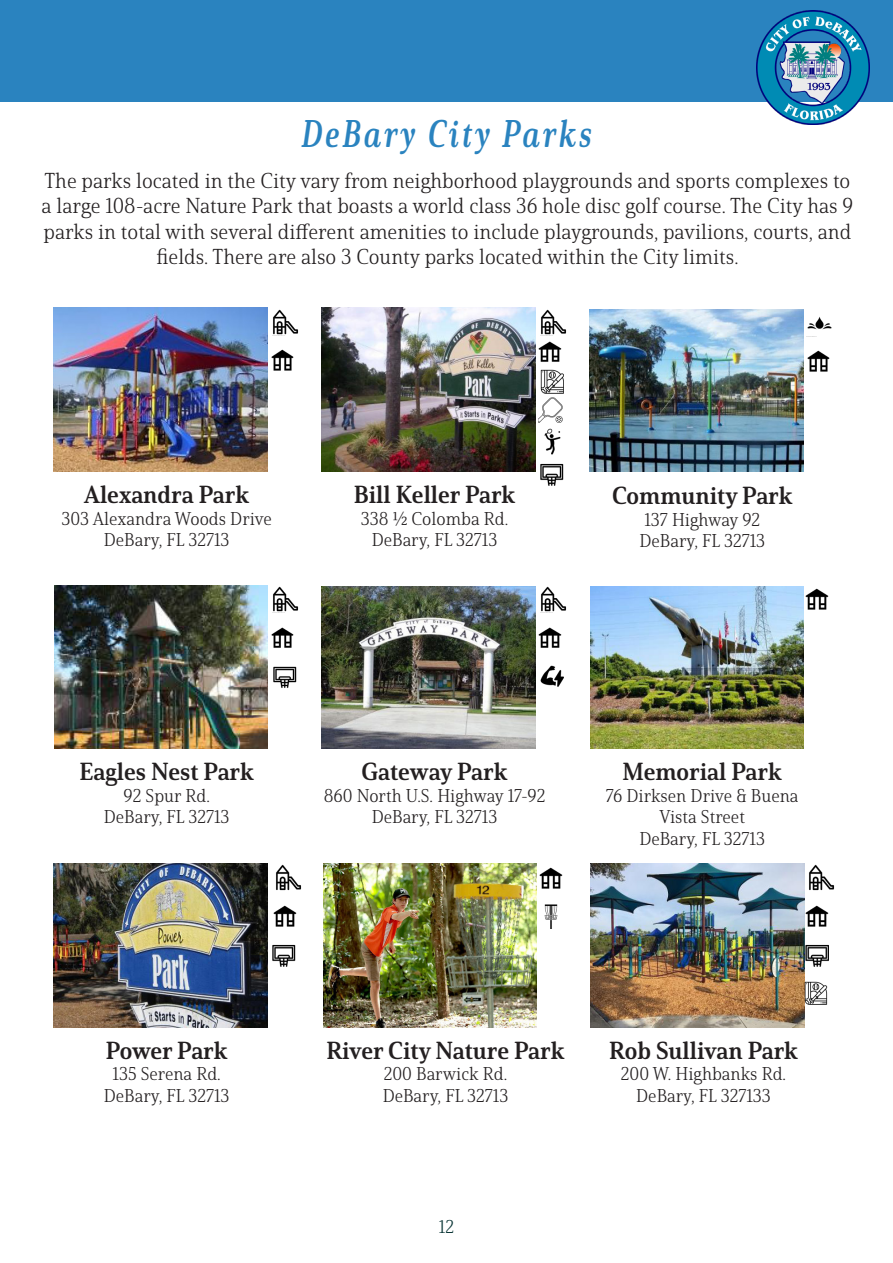
<style>
.page{position:relative;width:893px;height:1263px;background:#fff}
.page>*{position:absolute;margin:0;border:0;box-sizing:border-box;transform-origin:0 0}
.t1{font:37.5px "Solitas Serif Nor Bol It";letter-spacing:.1em;color:#2a83bf;scale:.82 1}
.t2{font:24px "Solitas Serif Nor Bol";color:#231f20}
.t3{font:21px/25.2px "Solitas Serif Nor Lig";color:#231f20;text-align:center}
.t4{font:18px/21.6px "Solitas Serif Nor Lig";color:#231f20;text-align:center}
.t5{font:18px "Solitas Serif Nor Lig";color:#083434}
</style>
<div class="page">
<div style="left:0;top:0;width:893px;height:102px;background:#2a83bf"></div>
<img style="left:756px;top:11px;width:114px;height:114px">
<img style="left:54px;top:308px;width:213px;height:164px">
<img style="left:273px;top:309px;width:26px;height:26px">
<img style="left:271px;top:349px;width:23px;height:22px">
<img style="left:322px;top:308px;width:213px;height:164px">
<img style="left:541px;top:309px;width:26px;height:26px">
<img style="left:538px;top:341px;width:24px;height:21px">
<img style="left:589px;top:309px;width:214px;height:163px">
<img style="left:807px;top:316px;width:25px;height:14px">
<img style="left:807px;top:350px;width:23px;height:22px">
<img style="left:54px;top:585px;width:213px;height:164px">
<img style="left:273px;top:586px;width:26px;height:26px">
<img style="left:271px;top:627px;width:23px;height:21px">
<img style="left:322px;top:586px;width:213px;height:163px">
<img style="left:541px;top:586px;width:26px;height:26px">
<img style="left:538px;top:627px;width:24px;height:21px">
<img style="left:591px;top:586px;width:212px;height:162px">
<img style="left:805px;top:588px;width:24px;height:22px">
<img style="left:54px;top:863px;width:213px;height:164px">
<img style="left:276px;top:865px;width:26px;height:26px">
<img style="left:273px;top:905px;width:24px;height:22px">
<img style="left:323px;top:863px;width:214px;height:164px">
<img style="left:539px;top:867px;width:24px;height:22px">
<img style="left:591px;top:863px;width:213px;height:164px">
<img style="left:809px;top:865px;width:26px;height:26px">
<img style="left:805px;top:905px;width:24px;height:22px">
<img style="left:540px;top:370px;width:24px;height:23px">
<img style="left:538px;top:397px;width:25px;height:26px">
<img style="left:544px;top:429px;width:17px;height:25px">
<img style="left:540px;top:463px;width:23px;height:23px">
<img style="left:273px;top:666px;width:23px;height:22px">
<img style="left:540px;top:665px;width:24px;height:22px">
<img style="left:272px;top:944px;width:23px;height:23px">
<img style="left:544px;top:904px;width:14px;height:25px">
<img style="left:804px;top:942px;width:25px;height:25px">
<img style="left:803px;top:981px;width:24px;height:24px">
<p class="t1" style="left:302px;top:110px;width:355px">DeBary City Parks</p>
<p class="t3" style="left:42px;top:168px;width:813px">The parks located in the City vary from neighborhood playgrounds and sports complexes to a large 108-acre Nature Park that boasts a world class 36 hole disc golf course. The City has 9 parks in total with several different amenities to include playgrounds, pavilions, courts, and fields. There are also 3 County parks located within the City limits.</p>
<p class="t2" style="left:84px;top:480px;width:166px">Alexandra Park</p>
<p class="t4" style="left:61px;top:507px;width:212px">303 Alexandra Woods Drive</p>
<p class="t4" style="left:104px;top:529px;width:127px">DeBary, FL 32713</p>
<p class="t2" style="left:354px;top:480px;width:163px">Bill Keller Park</p>
<p class="t4" style="left:361px;top:507px;width:149px">338 ½ Colomba Rd.</p>
<p class="t4" style="left:372px;top:529px;width:127px">DeBary, FL 32713</p>
<p class="t2" style="left:612px;top:481px;width:182px">Community Park</p>
<p class="t4" style="left:644px;top:508px;width:117px">137 Highway 92</p>
<p class="t4" style="left:639px;top:530px;width:127px">DeBary, FL 32713</p>
<p class="t2" style="left:79px;top:757px;width:176px">Eagles Nest Park</p>
<p class="t4" style="left:124px;top:784px;width:88px">92 Spur Rd.</p>
<p class="t4" style="left:104px;top:806px;width:127px">DeBary, FL 32713</p>
<p class="t2" style="left:362px;top:757px;width:147px">Gateway Park</p>
<p class="t4" style="left:324px;top:784px;width:223px">860 North U.S. Highway 17-92</p>
<p class="t4" style="left:372px;top:806px;width:127px">DeBary, FL 32713</p>
<p class="t2" style="left:623px;top:757px;width:161px">Memorial Park</p>
<p class="t4" style="left:606px;top:784px;width:194px">76 Dirksen Drive &amp; Buena<br>Vista Street</p>
<p class="t4" style="left:639px;top:828px;width:127px">DeBary, FL 32713</p>
<p class="t2" style="left:106px;top:1035px;width:123px">Power Park</p>
<p class="t4" style="left:113px;top:1063px;width:110px">135 Serena Rd.</p>
<p class="t4" style="left:104px;top:1084px;width:127px">DeBary, FL 32713</p>
<p class="t2" style="left:326px;top:1035px;width:240px">River City Nature Park</p>
<p class="t4" style="left:384px;top:1063px;width:125px">200 Barwick Rd.</p>
<p class="t4" style="left:383px;top:1084px;width:127px">DeBary, FL 32713</p>
<p class="t2" style="left:609px;top:1035px;width:190px">Rob Sullivan Park</p>
<p class="t4" style="left:621px;top:1063px;width:167px">200 W. Highbanks Rd.</p>
<p class="t4" style="left:636px;top:1084px;width:136px">DeBary, FL 327133</p>
<p class="t5" style="left:439px;top:1216px;width:17px">12</p>
</div>
